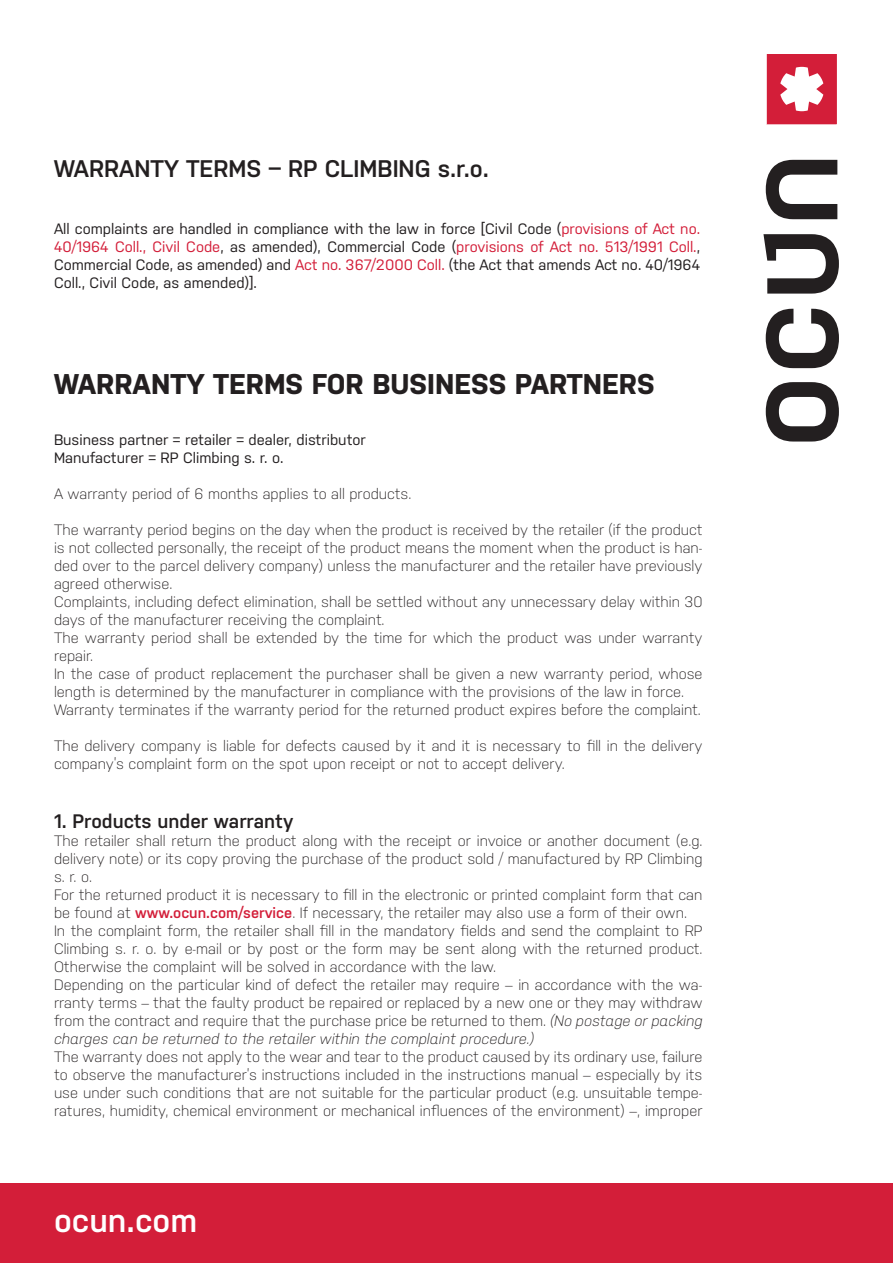
<style>
.page{position:relative;width:893px;height:1263px;background:#fff}
.page>*{position:absolute;margin:0;border:0;box-sizing:border-box;transform-origin:0 0}
.t1{font:600 33px "Nudista";color:#fff}
.t2{font:700 28.5px "Nudista";color:#231f20}
.t3{font:600 24px "Nudista";color:#231f20}
.t4{font:600 19.5px "Nudista";color:#231f20}
.t5{font:300 15px/18px "Nudista";color:#231f20}
.t6{font:15px/18px "Nudista";color:#231f20;text-align:justify}
.s1{color:#d31e39}
.s2{font-weight:600;color:#d31e39}
.s3{font-style:italic}
</style>
<div class="page">
<svg style="left:766px;top:160px;width:71px;height:59px"></svg>
<svg style="left:763px;top:234px;width:76px;height:60px"></svg>
<svg style="left:766px;top:309px;width:73px;height:59px"></svg>
<svg style="left:766px;top:382px;width:73px;height:59px"></svg>
<svg style="left:767px;top:54px;width:70px;height:70px"></svg>
<div style="left:0;top:1183px;width:893px;height:80px;background:#d31e39"></div>
<h3 class="t3" style="left:54px;top:155px;width:436px">WARRANTY TERMS – RP CLIMBING s.r.o.</h3>
<p class="t6" style="left:54px;top:219px;width:648px">All complaints are handled in compliance with the law in force [Civil Code (<span class="s1">provisions of Act no.<br>40/1964 Coll., Civil Code</span>, as amended), Commercial Code (<span class="s1">provisions of Act no. 513/1991 Coll.</span>, Commercial Code, as amended) and <span class="s1">Act no. 367/2000 Coll.</span> (the Act that amends Act no. 40/1964<br>Coll., Civil Code, as amended)].</p>
<h2 class="t2" style="left:54px;top:368px;width:602px">WARRANTY TERMS FOR BUSINESS PARTNERS</h2>
<p class="t6" style="left:54px;top:430px;width:313px">Business partner = retailer = dealer, distributor<br>Manufacturer = RP Climbing s. r. o.</p>
<p class="t5" style="left:54px;top:484px;width:359px">A warranty period of 6 months applies to all products.</p>
<p class="t5" style="left:54px;top:520px;width:650px">The warranty period begins on the day when the product is received by the retailer (if the product is not collected personally, the receipt of the product means the moment when the product is han&shy;ded over to the parcel delivery company) unless the manufacturer and the retailer have previously agreed otherwise.<br>Complaints, including defect elimination, shall be settled without any unnecessary delay within 30 days of the manufacturer receiving the complaint.<br>The warranty period shall be extended by the time for which the product was under warranty repair.<br>In the case of product replacement the purchaser shall be given a new warranty period, whose length is determined by the manufacturer in compliance with the provisions of the law in force.<br>Warranty terminates if the warranty period for the returned product expires before the complaint.</p>
<p class="t5" style="left:54px;top:736px;width:650px">The delivery company is liable for defects caused by it and it is necessary to fill in the delivery company’s complaint form on the spot upon receipt or not to accept delivery.</p>
<h3 class="t4" style="left:54px;top:810px;width:241px">1. Products under warranty</h3>
<p class="t5" style="left:54px;top:832px;width:650px">The retailer shall return the product along with the receipt or invoice or another document (e.g. delivery note) or its copy proving the purchase of the product sold / manufactured by RP Climbing s. r. o.<br>For the returned product it is necessary to fill in the electronic or printed complaint form that can be found at <span class="s2">www.ocun.com/service</span>. If necessary, the retailer may also use a form of their own.<br>In the complaint form, the retailer shall fill in the mandatory fields and send the complaint to RP Climbing s. r. o. by e-mail or by post or the form may be sent along with the returned product.<br>Otherwise the complaint will be solved in accordance with the law.<br>Depending on the particular kind of defect the retailer may require – in accordance with the wa&shy;rranty terms – that the faulty product be repaired or replaced by a new one or they may withdraw from the contract and require that the purchase price be returned to them. <span class="s3">(No postage or packing charges can be returned to the retailer within the complaint procedure.)</span></p>
<p class="t5" style="left:54px;top:1048px;width:650px;text-align:justify">The warranty does not apply to the wear and tear to the product caused by its ordinary use, failure to observe the manufacturer’s instructions included in the instructions manual – especially by its use under such conditions that are not suitable for the particular product (e.g. unsuitable tempe&shy;ratures, humidity, chemical environment or mechanical influences of the environment) –, improper</p>
<h1 class="t1" style="left:54px;top:1201px;width:145px">ocun.com</h1>
</div>
